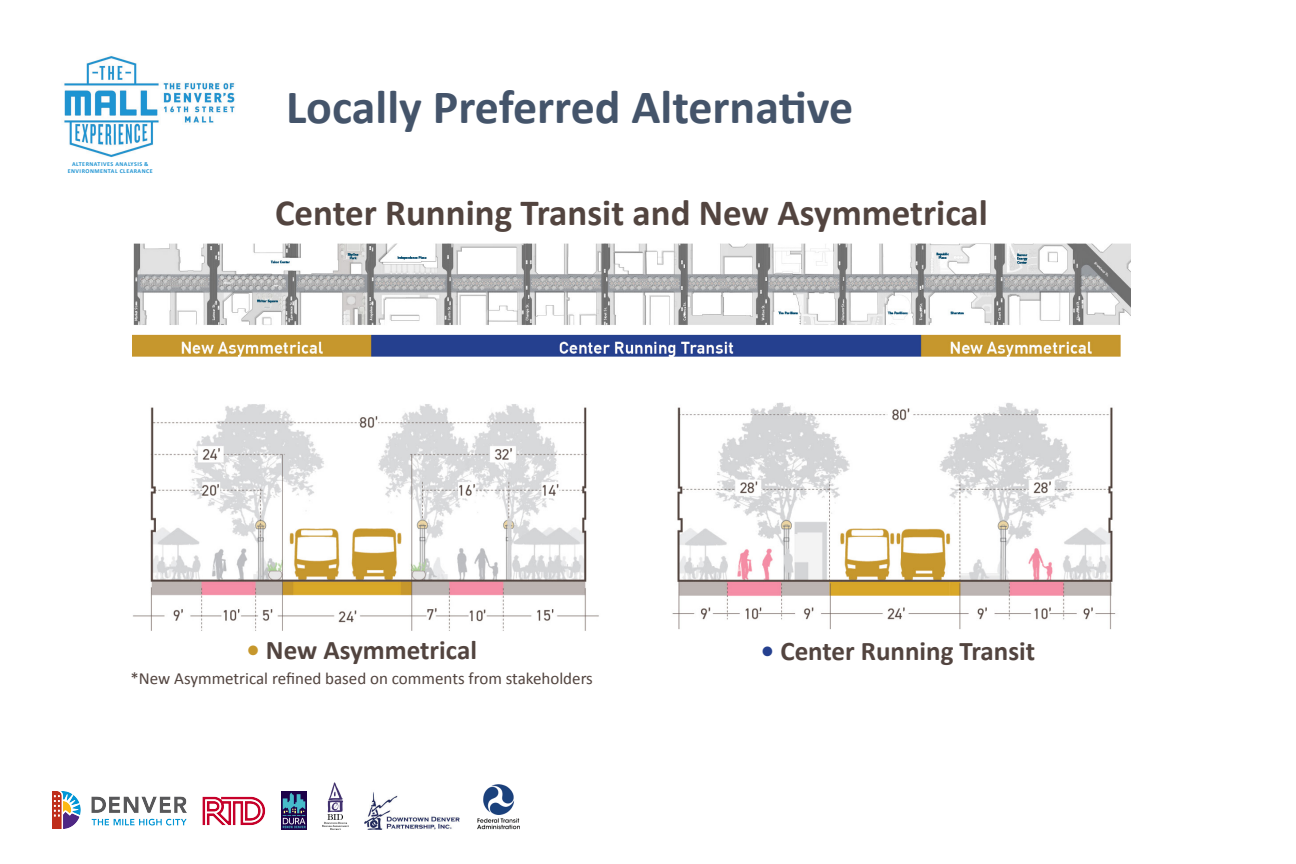
<style>
.page{position:relative;width:1296px;height:864px;background:#fff}
.page>*{position:absolute;margin:0;border:0;box-sizing:border-box;transform-origin:0 0}
.Main-Head{font:700 48px "Calibri";color:#44546a}
.Main-Head-2{font:700 37px "Calibri";color:#52443f}
.Main-Head-3{font:700 27px "Calibri";color:#52443f}
.Body_Text{font:17px "Calibri";color:#52443f}
.t1{font:700 6px/7.2px "Calibri";letter-spacing:.08em;color:#1e93d2;text-align:center}
.s1{color:#c6972c}
.s2{color:#25408f}
</style>
<div class="page">
<img style="left:64px;top:56px;width:171px;height:101px">
<img style="left:52px;top:792px;width:134px;height:36px">
<img style="left:202px;top:796px;width:64px;height:30px">
<img style="left:365px;top:792px;width:95px;height:38px">
<img style="left:323px;top:782px;width:26px;height:47px">
<img style="left:282px;top:792px;width:25px;height:37px">
<img style="left:477px;top:784px;width:43px;height:45px">
<img style="left:133px;top:243px;width:997px;height:388px">
<p class="t1" style="left:68px;top:161px;width:86px">ALTERNATIVES ANALYSIS &amp;<br>ENVIRONMENTAL CLEARANCE</p>
<p class="Main-Head" style="left:286px;top:76px;width:569px">Locally Preferred Alternative</p>
<p class="Main-Head-2" style="left:275px;top:189px;width:714px">Center Running Transit and New Asymmetrical</p>
<p class="Main-Head-3" style="left:246px;top:633px;width:232px"><span class="s1">•</span> New Asymmetrical</p>
<p class="Main-Head-3" style="left:761px;top:634px;width:276px"><span class="s2">•</span> Center Running Transit</p>
<p class="Body_Text" style="left:130px;top:667px;width:464px">*New Asymmetrical refined based on comments from stakeholders</p>
</div>
